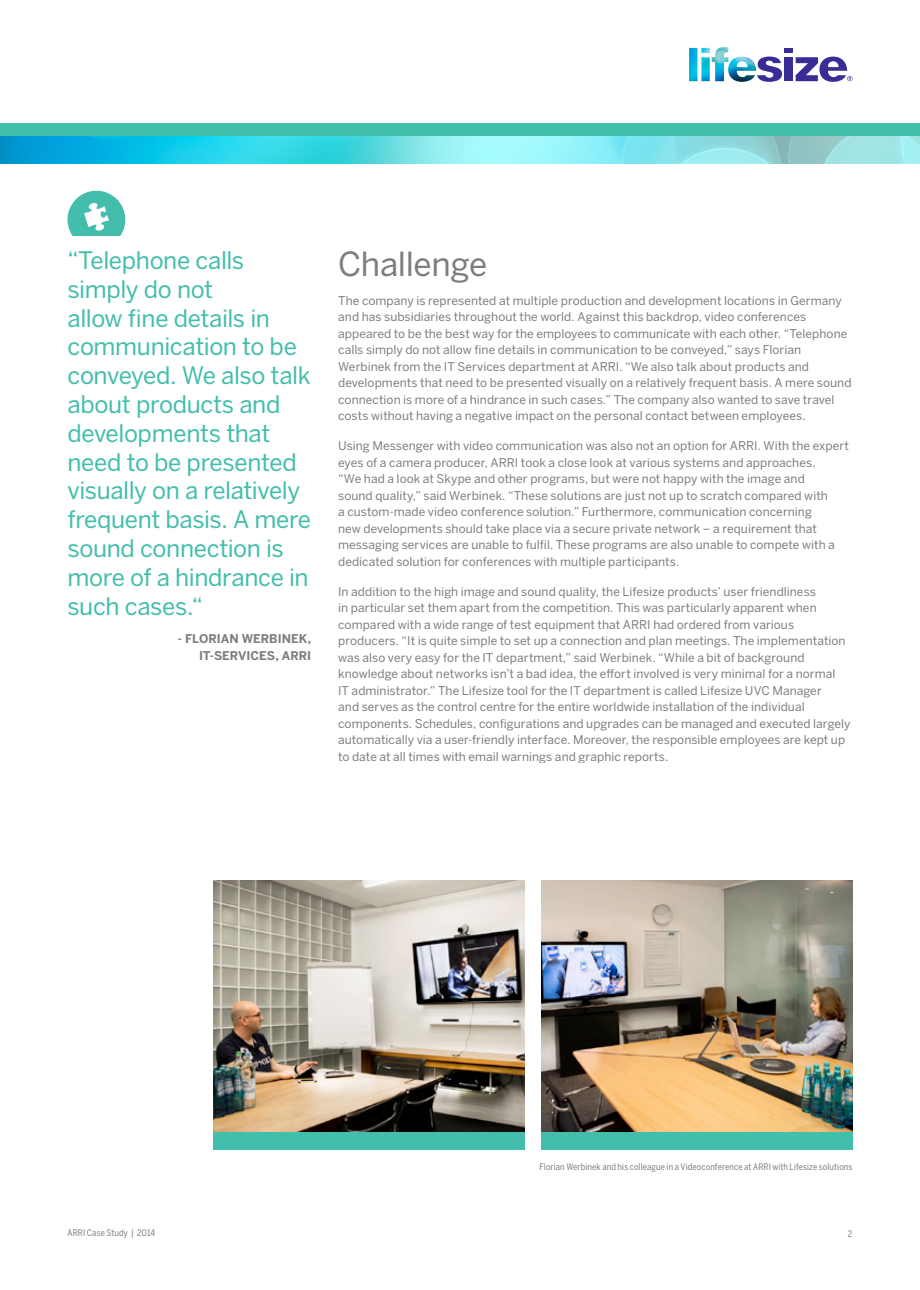
<style>
.page{position:relative;width:920px;height:1290px;background:#fff}
.page>*{position:absolute;margin:0;border:0;box-sizing:border-box;transform-origin:0 0}
.t1{font:33px "Benton Sans";letter-spacing:-.01em;color:#7d7e7c}
.t2{font:24px/28.8px "Benton Sans";letter-spacing:-.015em;color:#43beac}
.t3{font:12px/16.5px "Benton Sans";letter-spacing:.005em;color:#7d7e7c}
.t4{font:700 12px/16.5px "Benton Sans";color:#7d7e7c;text-align:center}
.t5{font:9px "Benton Sans Cond";letter-spacing:.015em;color:#7d7e7c}
</style>
<div class="page">
<div style="left:0;top:123px;width:920px;height:14px;background:#43beac"></div>
<img style="left:0;top:137px;width:920px;height:27px">
<div style="left:784px;top:48px;width:8px;height:5px;background:#382d94"></div>
<div style="left:784px;top:57px;width:8px;height:24px;background:#382d94"></div>
<svg style="left:796px;top:57px;width:56px;height:25px"></svg>
<svg style="left:757px;top:57px;width:25px;height:25px"></svg>
<img style="left:689px;top:47px;width:67px;height:35px">
<div style="left:68px;top:191px;width:57px;height:58px;background:#43beac;border-radius:50%"></div>
<div style="left:72px;top:237px;width:50px;height:13px;background:#fff"></div>
<svg style="left:84px;top:203px;width:25px;height:28px"></svg>
<img style="left:541px;top:881px;width:311px;height:251px">
<div style="left:541px;top:1132px;width:311px;height:18px;background:#43beac"></div>
<img style="left:214px;top:881px;width:311px;height:251px">
<div style="left:214px;top:1132px;width:311px;height:18px;background:#43beac"></div>
<p class="t2" style="left:68px;top:245px;width:245px">“Telephone calls simply do not<br>allow fine details in communication to be conveyed. We also talk about products and developments that need to be presented visually on a relatively frequent basis. A mere sound connection is more of a hindrance in such cases.“</p>
<p class="t4" style="left:178px;top:630px;width:135px">- FLORIAN WERBINEK,<br>IT-SERVICES, ARRI</p>
<h1 class="t1" style="left:338px;top:244px;width:151px">Challenge</h1>
<p class="t3" style="left:338px;top:292px;width:515px">The company is represented at multiple production and development locations in Germany and has subsidiaries throughout the world. Against this backdrop, video conferences appeared to be the best way for the employees to communicate with each other. “Telephone calls simply do not allow fine details in communication to be conveyed,” says Florian Werbinek from the IT Services department at ARRI. “We also talk about products and developments that need to be presented visually on a relatively frequent basis. A mere sound connection is more of a hindrance in such cases.” The company also wanted to save travel costs without having a negative impact on the personal contact between employees.</p>
<p class="t3" style="left:338px;top:437px;width:512px">Using Messenger with video communication was also not an option for ARRI. With the expert eyes of a camera producer, ARRI took a close look at various systems and approaches.<br>“We had a look at Skype and other programs, but were not happy with the image and<br>sound quality,” said Werbinek. “These solutions are just not up to scratch compared with<br>a custom-made video conference solution.” Furthermore, communication concerning<br>new developments should take place via a secure private network – a requirement that messaging services are unable to fulfil. These programs are also unable to compete with a dedicated solution for conferences with multiple participants.</p>
<p class="t3" style="left:338px;top:583px;width:514px">In addition to the high image and sound quality, the Lifesize products’ user friendliness<br>in particular set them apart from the competition. This was particularly apparent when compared with a wide range of test equipment that ARRI had ordered from various producers. “It is quite simple to set up a connection and plan meetings. The implementation was also very easy for the IT department,” said Werbinek. “While a bit of background knowledge about networks isn’t a bad idea, the effort involved is very minimal for a normal<br>IT administrator.” The Lifesize tool for the IT department is called Lifesize UVC Manager<br>and serves as the control centre for the entire worldwide installation of the individual components. Schedules, configurations and upgrades can be managed and executed largely automatically via a user-friendly interface. Moreover, the responsible employees are kept up to date at all times with email warnings and graphic reports.</p>
<p class="t5" style="left:540px;top:1162px;width:314px">Florian Werbinek and his colleague in a Videoconference at ARRI with Lifesize solutions</p>
<p class="t5" style="left:68px;top:1228px;width:89px">ARRI Case Study | 2014</p>
<p class="t5" style="left:848px;top:1228px;width:6px">2</p>
</div>
